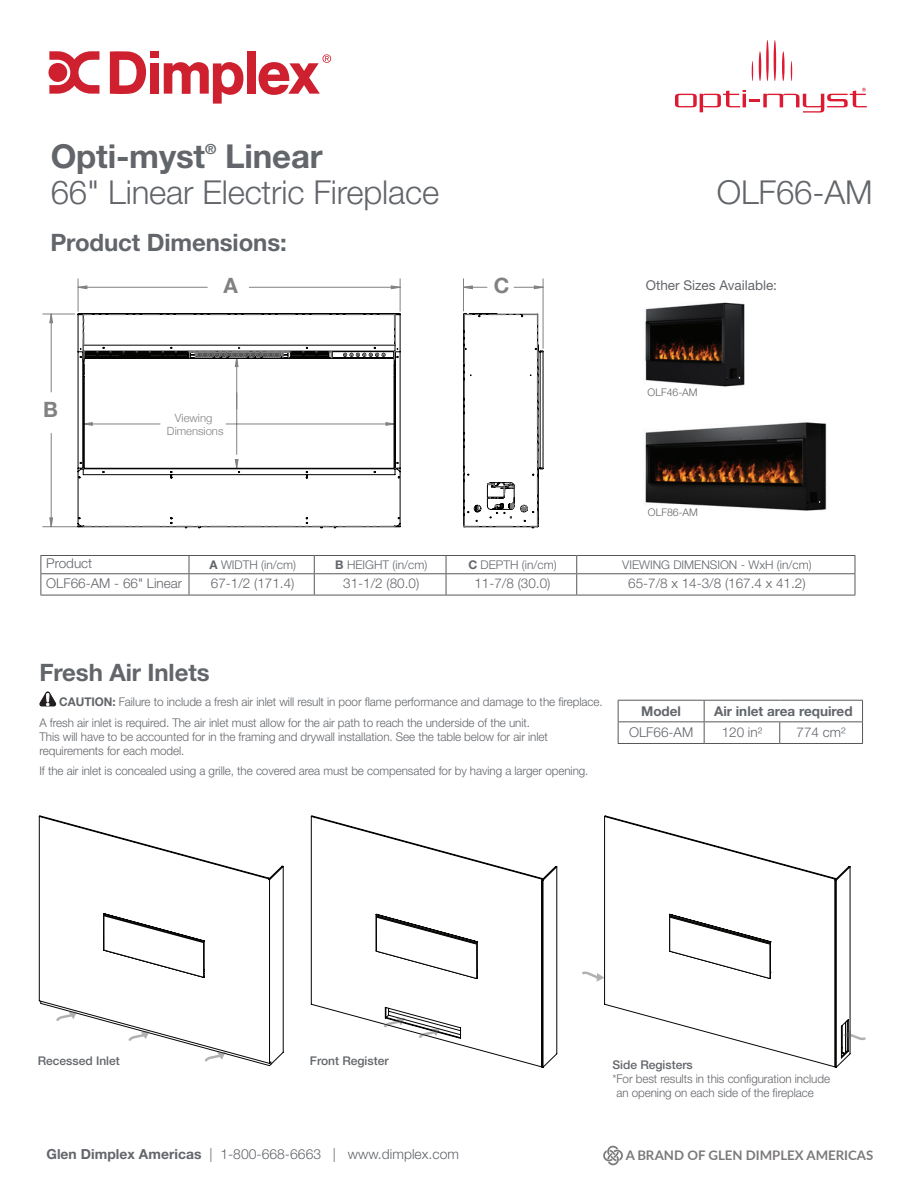
<style>
.page{position:relative;width:918px;height:1188px;background:#fff}
.page>*{position:absolute;margin:0;border:0;box-sizing:border-box;transform-origin:0 0}
.t1{font:300 33px "Helvetica Neue LT Std";letter-spacing:-.005em;color:#62656a}
.t2{font:700 33px "Helvetica Neue LT Std";letter-spacing:-.005em;color:#62656a}
.t3{font:700 24px "Helvetica Neue LT Std";letter-spacing:-.005em;color:#62656a}
.t4{font:700 21px "Helvetica Neue";color:#808180}
.t5{font:700 13.95px "Helvetica Neue LT Std";color:#62656a}
.t6{font:300 13.8px "Helvetica Neue LT Std";letter-spacing:.005em;color:#62656a}
.t7{font:300 13.5px "Helvetica Neue LT Std";color:#62656a}
.t8{font:700 13.5px "Helvetica Neue LT Std";color:#62656a}
.t9{font:13.5px "Helvetica Neue LT Std";color:#62656a}
.t10{font:700 13.2px "Lato";color:#231f20}
.t11{font:300 12px/14px "Helvetica Neue LT Std";letter-spacing:-.005em;color:#62656a}
.t12{font:500 12px "Helvetica Neue LT Std";color:#62656a}
.t13{font:300 11.25px/12.3px "Helvetica Neue";color:#808180;text-align:center}
.t14{font:300 10.5px "Helvetica Neue LT Std";color:#62656a}
.s1{font-weight:700}
</style>
<div class="page">
<hr style="left:40px;top:555px;width:149px;height:1px;background:#57585a">
<hr style="left:189px;top:555px;width:125px;height:1px;background:#57585a">
<hr style="left:314px;top:555px;width:132px;height:1px;background:#57585a">
<hr style="left:446px;top:555px;width:131px;height:1px;background:#57585a">
<hr style="left:577px;top:555px;width:278px;height:1px;background:#57585a">
<hr style="left:40px;top:573px;width:149px;height:1px;background:#57585a">
<svg style="left:40px;top:556px;width:1px;height:39px"></svg>
<hr style="left:189px;top:573px;width:125px;height:1px;background:#57585a">
<svg style="left:189px;top:556px;width:1px;height:39px"></svg>
<hr style="left:314px;top:573px;width:132px;height:1px;background:#57585a">
<svg style="left:314px;top:556px;width:1px;height:39px"></svg>
<hr style="left:446px;top:573px;width:131px;height:1px;background:#57585a">
<svg style="left:446px;top:556px;width:1px;height:39px"></svg>
<hr style="left:577px;top:573px;width:278px;height:1px;background:#57585a">
<svg style="left:576px;top:556px;width:1px;height:39px"></svg>
<svg style="left:855px;top:556px;width:1px;height:39px"></svg>
<hr style="left:40px;top:595px;width:149px;height:1px;background:#57585a">
<hr style="left:189px;top:595px;width:125px;height:1px;background:#57585a">
<hr style="left:314px;top:595px;width:132px;height:1px;background:#57585a">
<hr style="left:446px;top:595px;width:131px;height:1px;background:#57585a">
<hr style="left:577px;top:595px;width:278px;height:1px;background:#57585a">
<hr style="left:78px;top:279px;width:1px;height:32px;background:#808180">
<hr style="left:400px;top:279px;width:1px;height:32px;background:#808180">
<hr style="left:43px;top:526px;width:38px;height:1px;background:#808180">
<hr style="left:43px;top:314px;width:32px;height:1px;background:#808180">
<hr style="left:463px;top:279px;width:1px;height:32px;background:#808180">
<hr style="left:543px;top:279px;width:1px;height:69px;background:#808180">
<svg style="left:50px;top:286px;width:493px;height:241px"></svg>
<svg style="left:77px;top:313px;width:324px;height:215px"></svg>
<svg style="left:83px;top:526px;width:313px;height:1px"></svg>
<svg style="left:83px;top:314px;width:313px;height:47px"></svg>
<svg style="left:463px;top:313px;width:81px;height:215px"></svg>
<svg style="left:110px;top:51px;width:36px;height:43px"></svg>
<div style="left:150px;top:51px;width:8px;height:7px;background:#ce202f"></div>
<div style="left:150px;top:63px;width:8px;height:31px;background:#ce202f"></div>
<svg style="left:164px;top:62px;width:79px;height:42px"></svg>
<div style="left:247px;top:51px;width:9px;height:43px;background:#ce202f"></div>
<svg style="left:259px;top:54px;width:72px;height:41px"></svg>
<svg style="left:48px;top:51px;width:51px;height:43px"></svg>
<hr style="left:759px;top:51px;width:2px;height:30px;background:#dc1a32;border-radius:50%">
<hr style="left:766px;top:40px;width:3px;height:41px;background:#dc1a32;border-radius:50%">
<hr style="left:774px;top:40px;width:2px;height:41px;background:#dc1a32;border-radius:50%">
<hr style="left:782px;top:51px;width:3px;height:30px;background:#dc1a32;border-radius:50%">
<svg style="left:752px;top:61px;width:1px;height:20px"></svg>
<svg style="left:791px;top:61px;width:1px;height:20px"></svg>
<svg style="left:675px;top:88px;width:192px;height:25px"></svg>
<img style="left:645px;top:302px;width:100px;height:85px">
<img style="left:645px;top:422px;width:182px;height:89px">
<svg style="left:39px;top:815px;width:245px;height:251px"></svg>
<svg style="left:56px;top:1012px;width:21px;height:9px"></svg>
<svg style="left:128px;top:1031px;width:22px;height:10px"></svg>
<svg style="left:205px;top:1052px;width:21px;height:9px"></svg>
<svg style="left:103px;top:913px;width:102px;height:65px"></svg>
<svg style="left:311px;top:815px;width:246px;height:253px"></svg>
<svg style="left:376px;top:914px;width:102px;height:66px"></svg>
<svg style="left:384px;top:1018px;width:21px;height:9px"></svg>
<svg style="left:419px;top:1028px;width:21px;height:10px"></svg>
<svg style="left:604px;top:815px;width:247px;height:253px"></svg>
<svg style="left:669px;top:914px;width:102px;height:66px"></svg>
<svg style="left:843px;top:1031px;width:23px;height:9px"></svg>
<svg style="left:582px;top:971px;width:22px;height:11px"></svg>
<svg style="left:39px;top:691px;width:17px;height:15px"></svg>
<hr style="left:618px;top:700px;width:86px;height:1px;background:#57585a">
<hr style="left:704px;top:700px;width:76px;height:1px;background:#57585a">
<hr style="left:780px;top:700px;width:83px;height:1px;background:#57585a">
<hr style="left:618px;top:721px;width:86px;height:1px;background:#57585a">
<svg style="left:618px;top:701px;width:1px;height:42px"></svg>
<hr style="left:704px;top:721px;width:76px;height:1px;background:#57585a">
<svg style="left:704px;top:701px;width:1px;height:42px"></svg>
<hr style="left:780px;top:721px;width:83px;height:1px;background:#57585a">
<svg style="left:779px;top:722px;width:1px;height:21px"></svg>
<svg style="left:862px;top:701px;width:1px;height:42px"></svg>
<hr style="left:618px;top:743px;width:86px;height:1px;background:#57585a">
<hr style="left:704px;top:743px;width:76px;height:1px;background:#57585a">
<hr style="left:780px;top:743px;width:83px;height:1px;background:#57585a">
<svg style="left:603px;top:1146px;width:20px;height:19px"></svg>
<h1 class="t2" style="left:51px;top:136px;width:156px">Opti-myst</h1>
<p class="t5" style="left:205px;top:141px;width:13px">®</p>
<h1 class="t2" style="left:225px;top:136px;width:99px">Linear</h1>
<h1 class="t1" style="left:51px;top:172px;width:390px">66" Linear Electric Fireplace</h1>
<h1 class="t1" style="left:717px;top:172px;width:157px">OLF66-AM</h1>
<h2 class="t3" style="left:50px;top:228px;width:238px">Product Dimensions:</h2>
<h3 class="t4" style="left:43px;top:393px;width:16px">B</h3>
<h3 class="t4" style="left:223px;top:269px;width:16px">A</h3>
<h3 class="t4" style="left:494px;top:269px;width:17px">C</h3>
<p class="t13" style="left:167px;top:411px;width:58px">Viewing<br>Dimensions</p>
<p class="t9" style="left:646px;top:278px;width:133px">Other Sizes Available:</p>
<p class="t14" style="left:648px;top:386px;width:51px">OLF46-AM</p>
<p class="t14" style="left:648px;top:506px;width:51px">OLF86-AM</p>
<p class="t7" style="left:46px;top:555px;width:48px">Product</p>
<p class="t11" style="left:209px;top:557px;width:88px"><span class="s1">A</span> WIDTH (in/cm)</p>
<p class="t11" style="left:335px;top:557px;width:94px"><span class="s1">B</span> HEIGHT (in/cm)</p>
<p class="t11" style="left:468px;top:557px;width:90px"><span class="s1">C</span> DEPTH (in/cm)</p>
<p class="t11" style="left:622px;top:557px;width:191px">VIEWING DIMENSION - WxH (in/cm)</p>
<p class="t7" style="left:46px;top:575px;width:137px">OLF66-AM - 66" Linear</p>
<p class="t7" style="left:211px;top:575px;width:85px">67-1/2 (171.4)</p>
<p class="t7" style="left:343px;top:575px;width:78px">31-1/2 (80.0)</p>
<p class="t7" style="left:474px;top:575px;width:78px">11-7/8 (30.0)</p>
<p class="t7" style="left:628px;top:575px;width:179px">65-7/8 x 14-3/8 (167.4 x 41.2)</p>
<h2 class="t3" style="left:39px;top:658px;width:172px">Fresh Air Inlets</h2>
<p class="t11" style="left:39px;top:692px;width:565px;line-height:20.4px;text-indent:20px"><span class="s1">CAUTION:</span> Failure to include a fresh air inlet will result in poor flame performance and damage to the fireplace.<br>A fresh air inlet is required. The air inlet must allow for the air path to reach the underside of the unit.</p>
<p class="t11" style="left:39px;top:729px;width:510px">This will have to be accounted for in the framing and drywall installation. See the table below for air inlet requirements for each model.</p>
<p class="t11" style="left:39px;top:764px;width:551px">If the air inlet is concealed using a grille, the covered area must be compensated for by having a larger opening.</p>
<p class="t8" style="left:641px;top:703px;width:41px">Model</p>
<p class="t8" style="left:714px;top:703px;width:140px">Air inlet area required</p>
<p class="t7" style="left:629px;top:724px;width:66px">OLF66-AM</p>
<p class="t7" style="left:722px;top:724px;width:42px">120 in²</p>
<p class="t7" style="left:797px;top:724px;width:51px">774 cm²</p>
<p class="t12" style="left:38px;top:1053px;width:84px">Recessed Inlet</p>
<p class="t12" style="left:310px;top:1053px;width:80px">Front Register</p>
<p class="t12" style="left:612px;top:1058px;width:82px">Side Registers</p>
<p class="t11" style="left:616px;top:1072px;width:215px;text-indent:-4px">*For best results in this configuration include an opening on each side of the fireplace</p>
<p class="t6" style="left:46px;top:1146px;width:414px"><span class="s1">Glen Dimplex Americas</span> | 1-800-668-6663 | www.dimplex.com</p>
<p class="t10" style="left:626px;top:1146px;width:249px">A BRAND OF GLEN DIMPLEX AMERICAS</p>
</div>
